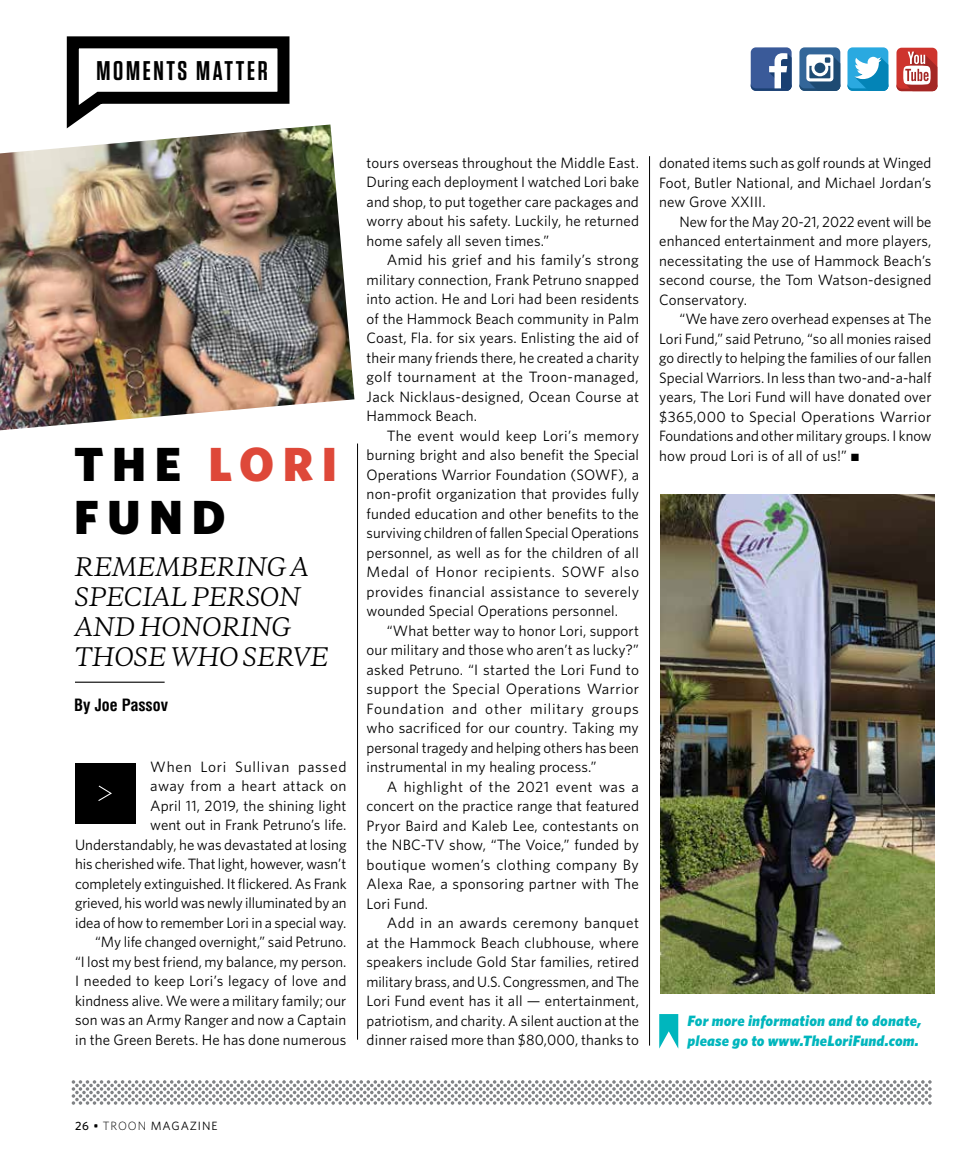
<style>
.page{position:relative;width:972px;height:1161px;background:#fff}
.page>*{position:absolute;margin:0;border:0;box-sizing:border-box;transform-origin:0 0}
.t1{font:900 48px/52.5px "Whitney";letter-spacing:.18em;color:#000}
.t2{font:600 27px "Tungsten";letter-spacing:.1em;color:#000}
.t3{font:italic 24px/30px "Galaxie Copernicus";letter-spacing:-.02em;color:#000}
.t4{font:700 condensed 16.5px "Swiss 721 BT";color:#000}
.t5{font:15px/19.5px "Whitney";letter-spacing:.005em;color:#000;text-align:justify}
.t6{font:italic 900 15px/19.5px "Whitney";letter-spacing:.01em;color:#00b6bd}
.t7{font:12px "Whitney";letter-spacing:.075em;color:#000}
.s1{color:#de4839}
.s2{font-family:"Tisa Sans Pro"}
.s3{font-weight:500}
.s4{font-weight:300}
</style>
<div class="page">
<svg style="left:66px;top:36px;width:224px;height:88px"></svg>
<div style="left:75px;top:763px;width:60px;height:60px;background:#000"></div>
<svg style="left:98px;top:785px;width:14px;height:16px"></svg>
<hr style="left:357px;top:444px;width:1px;height:596px;background:#000">
<hr style="left:649px;top:156px;width:1px;height:890px;background:#000">
<img style="left:660px;top:495px;width:275px;height:498px">
<img style="left:0;top:124px;width:354px;height:306px">
<div style="left:847px;top:47px;width:41px;height:44px;background:#2aa9e0;border-radius:5px"></div>
<svg style="left:847px;top:57px;width:41px;height:34px"></svg>
<div style="left:799px;top:47px;width:41px;height:44px;background:#369;border-radius:5px"></div>
<svg style="left:799px;top:54px;width:41px;height:37px"></svg>
<div style="left:896px;top:48px;width:41px;height:43px;background:#ce342d;border-radius:5px"></div>
<svg style="left:896px;top:52px;width:41px;height:39px"></svg>
<div style="left:751px;top:47px;width:41px;height:44px;background:#3a5a99;border-radius:5px"></div>
<svg style="left:751px;top:53px;width:41px;height:38px"></svg>
<svg style="left:659px;top:1014px;width:19px;height:35px"></svg>
<svg style="left:72px;top:1080px;width:860px;height:25px"></svg>
<hr style="left:75px;top:682px;width:90px;height:1px;background:#000">
<h2 class="t2" style="left:96px;top:56px;width:173px">MOMENTS MATTER</h2>
<h1 class="t1" style="left:74px;top:437px;width:264px">THE <span class="s1">LORI<br></span>FUND</h1>
<h3 class="t3" style="left:74px;top:552px;width:256px">REMEMBERING A<br>SPECIAL PERSON<br>AND HONORING<br>THOSE WHO SERVE</h3>
<p class="t4" style="left:74px;top:695px;width:95px">By Joe Passov</p>
<p class="t5" style="left:75px;top:756px;width:273px;text-align:right">When Lori Sullivan passed<br>away from a heart attack on<br>April 11, 2019, the shining light<br>went out in Frank Petruno’s life.<br>Understandably, he was devastated at losing his cherished wife. That light, however, wasn’t completely extinguished. It flickered. As Frank grieved, his world was newly illuminated by an idea of how to remember Lori in a special way. “My life changed overnight,” said Petruno.<br>“I lost my best friend, my balance, my person.<br>I needed to keep Lori’s legacy of love and kindness alive. We were a military family; our son was an Army Ranger and now a Captain in the Green Berets. He has done numerous</p>
<p class="t5" style="left:367px;top:153px;width:274px">tours overseas throughout the Middle East.<br>During each deployment I watched Lori bake and shop, to put together care packages and worry about his safety. Luckily, he returned home safely all seven times.”</p>
<p class="t5" style="left:367px;top:250px;width:274px;text-indent:20px">Amid his grief and his family’s strong military connection, Frank Petruno snapped into action. He and Lori had been residents of the Hammock Beach community in Palm Coast, Fla. for six years. Enlisting the aid of their many friends there, he created a charity golf tournament at the Troon-managed, Jack Nicklaus-designed, Ocean Course at Hammock Beach.</p>
<p class="t5" style="left:367px;top:426px;width:274px;text-indent:20px">The event would keep Lori’s memory burning bright and also benefit the Special Operations Warrior Foundation (SOWF), a non-profit organization that provides fully funded education and other benefits to the surviving children of fallen Special Operations personnel, as well as for the children of all Medal of Honor recipients. SOWF also provides financial assistance to severely wounded Special Operations personnel.</p>
<p class="t5" style="left:367px;top:621px;width:274px;text-indent:20px">“What better way to honor Lori, support our military and those who aren’t as lucky?” asked Petruno. “I started the Lori Fund to support the Special Operations Warrior Foundation and other military groups who sacrificed for our country. Taking my personal tragedy and helping others has been instrumental in my healing process.”</p>
<p class="t5" style="left:367px;top:777px;width:274px;text-indent:20px">A highlight of the 2021 event was a concert on the practice range that featured Pryor Baird and Kaleb Lee, contestants on the NBC-TV show, “The Voice,” funded by boutique women’s clothing company By Alexa Rae, a sponsoring partner with The Lori Fund.</p>
<p class="t5" style="left:367px;top:913px;width:274px;text-indent:20px">Add in an awards ceremony banquet at the Hammock Beach clubhouse, where speakers include Gold Star families, retired military brass, and U.S. Congressmen, and The Lori Fund event has it all — entertainment, patriotism, and charity. A silent auction at the dinner raised more than $80,000, thanks to</p>
<p class="t5" style="left:659px;top:153px;width:274px">donated items such as golf rounds at Winged Foot, Butler National, and Michael Jordan’s new Grove XXIII.</p>
<p class="t5" style="left:659px;top:211px;width:274px;text-indent:20px">New for the May 20-21, 2022 event will be enhanced entertainment and more players, necessitating the use of Hammock Beach’s second course, the Tom Watson-designed Conservatory.</p>
<p class="t5" style="left:659px;top:309px;width:274px;text-indent:20px">“We have zero overhead expenses at The Lori Fund,” said Petruno, “so all monies raised go directly to helping the families of our fallen Special Warriors. In less than two-and-a-half years, The Lori Fund will have donated over $365,000 to Special Operations Warrior Foundations and other military groups. I know how proud Lori is of all of us!” <span class="s2">▪</span></p>
<p class="t6" style="left:687px;top:1011px;width:236px">For more information and to donate, please go to www.TheLoriFund.com.</p>
<p class="t7" style="left:75px;top:1118px;width:144px"><span class="s3">26 •</span> <span class="s4">TROON</span> MAGAZINE</p>
</div>
